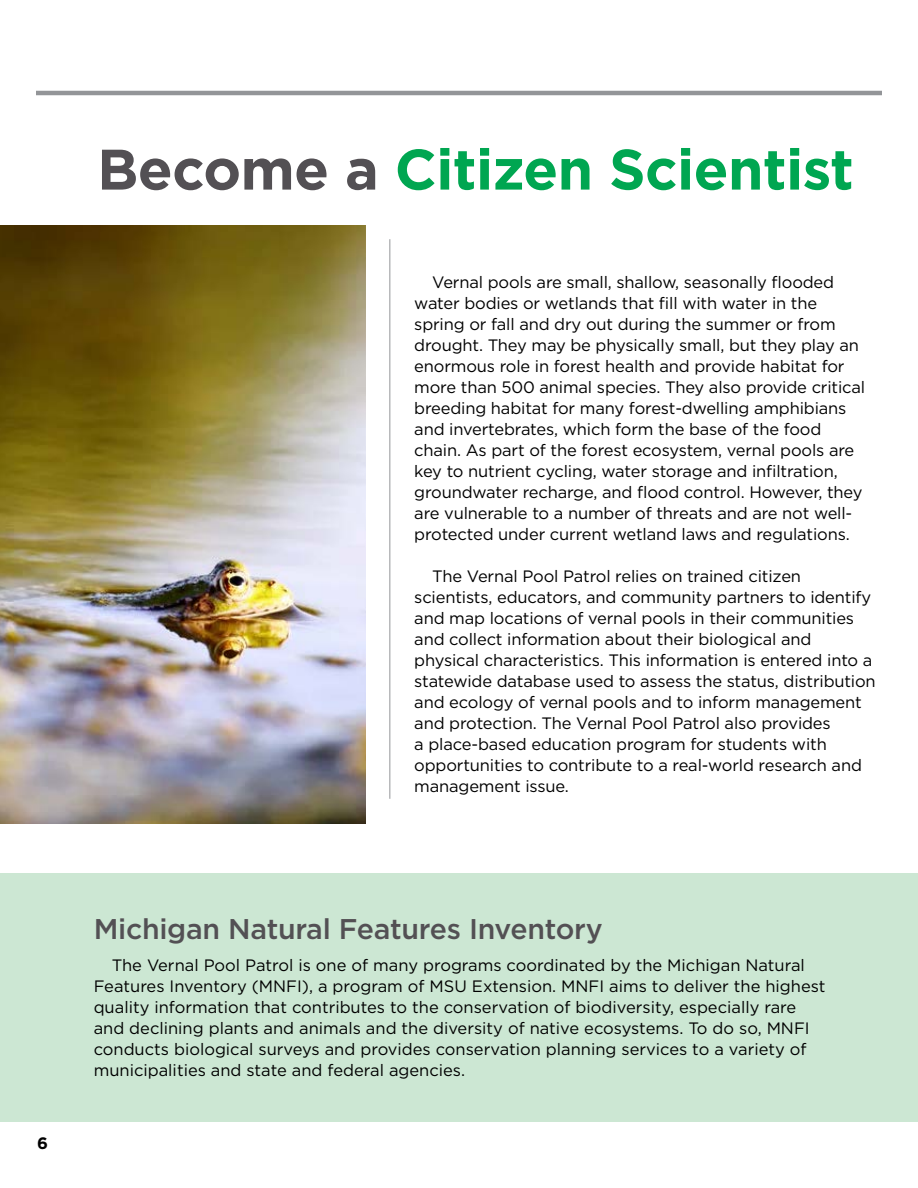
<style>
.page{position:relative;width:918px;height:1188px;background:#fff}
.page>*{position:absolute;margin:0;border:0;box-sizing:border-box;transform-origin:0 0}
.t1{font:700 57px "Gotham";letter-spacing:-.01em;color:#00a651}
.t2{font:500 28.5px "Gotham";letter-spacing:-.01em;color:#535054}
.t3{font:16.5px/21px "Gotham";letter-spacing:-.01em;color:#000}
.t4{font:700 16.5px "Gotham";color:#000}
.s1{color:#535054}
</style>
<div class="page">
<hr style="left:36px;top:91px;width:846px;height:4px;background:#939598">
<img style="left:0;top:225px;width:365px;height:599px">
<div style="left:0;top:873px;width:918px;height:249px;background:#cce7d3"></div>
<hr style="left:389px;top:239px;width:1px;height:560px;background:#939598">
<h1 class="t1" style="left:97px;top:132px;width:758px"><span class="s1">Become a</span> Citizen Scientist</h1>
<p class="t3" style="left:414px;top:271px;width:452px;text-indent:18px">Vernal pools are small, shallow, seasonally flooded water bodies or wetlands that fill with water in the spring or fall and dry out during the summer or from drought. They may be physically small, but they play an enormous role in forest health and provide habitat for more than 500 animal species. They also provide critical breeding habitat for many forest-dwelling amphibians and invertebrates, which form the base of the food chain. As part of the forest ecosystem, vernal pools are key to nutrient cycling, water storage and infiltration, groundwater recharge, and flood control. However, they are vulnerable to a number of threats and are not well&shy;protected under current wetland laws and regulations.</p>
<p class="t3" style="left:414px;top:565px;width:463px;text-indent:18px">The Vernal Pool Patrol relies on trained citizen scientists, educators, and community partners to identify and map locations of vernal pools in their communities and collect information about their biological and physical characteristics. This information is entered into a statewide database used to assess the status, distribution and ecology of vernal pools and to inform management and protection. The Vernal Pool Patrol also provides<br>a place-based education program for students with opportunities to contribute to a real-world research and management issue.</p>
<p class="t4" style="left:37px;top:1132px;width:12px">6</p>
<h2 class="t2" style="left:94px;top:910px;width:510px">Michigan Natural Features Inventory</h2>
<p class="t3" style="left:94px;top:955px;width:733px;text-indent:18px">The Vernal Pool Patrol is one of many programs coordinated by the Michigan Natural Features Inventory (MNFI), a program of MSU Extension. MNFI aims to deliver the highest quality information that contributes to the conservation of biodiversity, especially rare and declining plants and animals and the diversity of native ecosystems. To do so, MNFI conducts biological surveys and provides conservation planning services to a variety of municipalities and state and federal agencies.</p>
</div>
